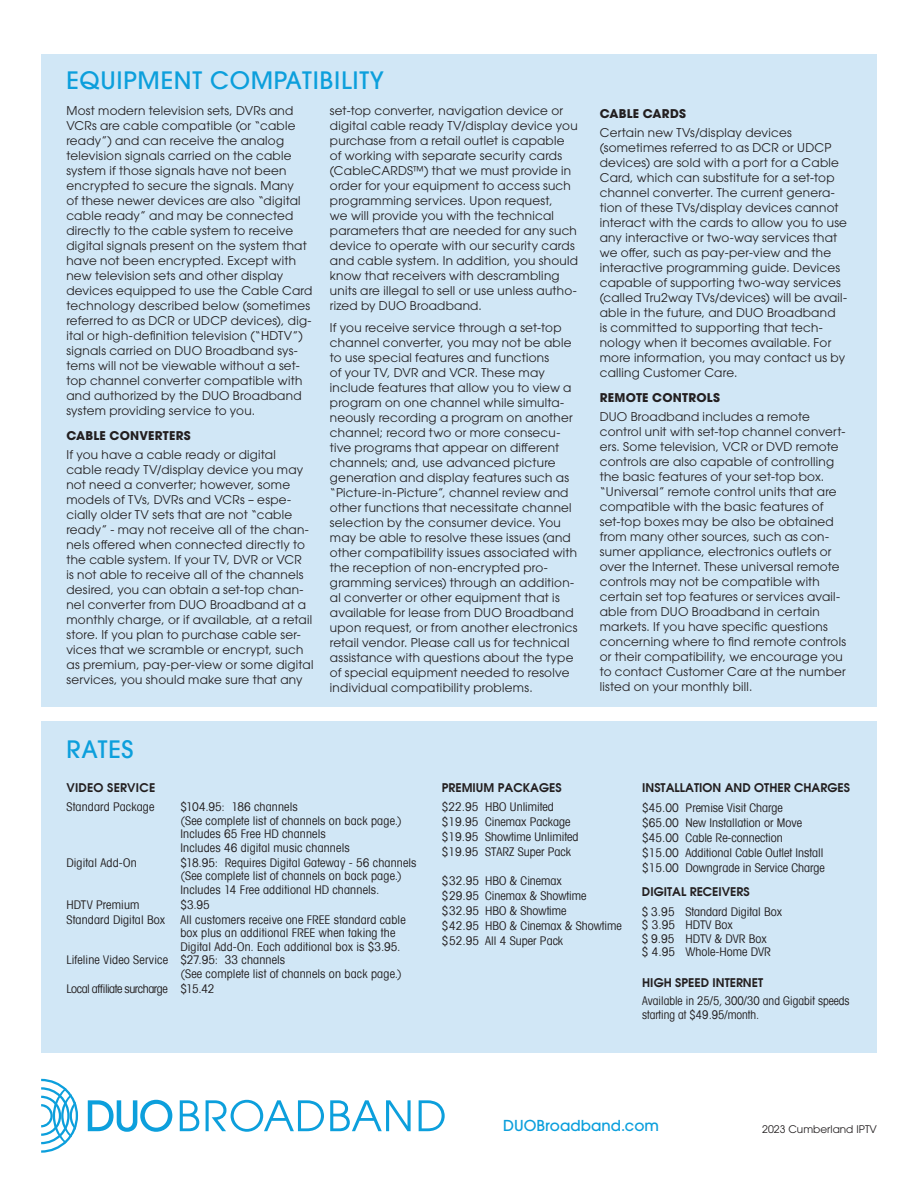
<style>
.page{position:relative;width:918px;height:1188px;background:#fff}
.page>*{position:absolute;margin:0;border:0;box-sizing:border-box;transform-origin:0 0}
.t1{font:500 24px "Avant Garde";letter-spacing:.03em;color:#0c9fdc}
.t2{font:500 15px "ITC Avant Garde Pro";color:#0c9fdc}
.t3{font:12px/15px "ITC Avant Garde Pro";letter-spacing:.02em;color:#231f20}
.rates_listing{font:12px/13.5px "Avant Garde";color:#231f20}
.rates_listing-2{font:600 12px "Avant Garde";color:#231f20}
.rates_listing-3{font:12px/14.4px "Avant Garde";color:#231f20;scale:.95 1}
.t4{font:700 12px "ITC Avant Garde Pro";letter-spacing:.015em;color:#231f20}
.rates_listing-4{font:12px "Avant Garde";letter-spacing:-.035em;color:#231f20}
.rates_listing-5{font:600 12px "Avant Garde";letter-spacing:.02em;color:#231f20}
.t5{font:10.5px "ITC Avant Garde Pro";color:#231f20}
</style>
<div class="page">
<div style="left:41px;top:721px;width:836px;height:332px;background:#d1e7f6"></div>
<div style="left:41px;top:54px;width:836px;height:652px;background:#d1e7f6"></div>
<svg style="left:41px;top:1079px;width:37px;height:74px"></svg>
<svg style="left:88px;top:1100px;width:84px;height:32px"></svg>
<svg style="left:180px;top:1100px;width:19px;height:31px"></svg>
<svg style="left:206px;top:1100px;width:118px;height:32px"></svg>
<svg style="left:330px;top:1100px;width:81px;height:31px"></svg>
<svg style="left:419px;top:1100px;width:26px;height:31px"></svg>
<p class="t1" style="left:66px;top:69px;width:319px">EQUIPMENT COMPATIBILITY</p>
<p class="t3" style="left:66px;top:103px;width:247px">Most modern television sets, DVRs and VCRs are cable compatible (or “cable ready”) and can receive the analog television signals carried on the cable system if those signals have not been encrypted to secure the signals. Many<br>of these newer devices are also “digital cable ready” and may be connected directly to the cable system to receive digital signals present on the system that have not been encrypted. Except with new television sets and other display devices equipped to use the Cable Card technology described below (sometimes referred to as DCR or UDCP devices), dig&shy;ital or high-definition television (“HDTV”) signals carried on DUO Broadband sys&shy;tems will not be viewable without a set&shy;top channel converter compatible with and authorized by the DUO Broadband system providing service to you.</p>
<p class="t4" style="left:66px;top:428px;width:126px">CABLE CONVERTERS</p>
<p class="t3" style="left:66px;top:447px;width:249px">If you have a cable ready or digital cable ready TV/display device you may not need a converter; however, some models of TVs, DVRs and VCRs – espe&shy;cially older TV sets that are not “cable ready” - may not receive all of the chan&shy;nels offered when connected directly to the cable system. If your TV, DVR or VCR<br>is not able to receive all of the channels desired, you can obtain a set-top chan&shy;nel converter from DUO Broadband at a monthly charge, or if available, at a retail store. If you plan to purchase cable ser&shy;vices that we scramble or encrypt, such as premium, pay-per-view or some digital services, you should make sure that any</p>
<p class="t3" style="left:330px;top:103px;width:250px">set-top converter, navigation device or digital cable ready TV/display device you purchase from a retail outlet is capable of working with separate security cards (CableCARDS™) that we must provide in order for your equipment to access such programming services. Upon request,<br>we will provide you with the technical parameters that are needed for any such device to operate with our security cards and cable system. In addition, you should know that receivers with descrambling units are illegal to sell or use unless autho&shy;rized by DUO Broadband.</p>
<p class="t3" style="left:330px;top:320px;width:249px">If you receive service through a set-top channel converter, you may not be able to use special features and functions<br>of your TV, DVR and VCR. These may include features that allow you to view a program on one channel while simulta&shy;neously recording a program on another channel; record two or more consecu&shy;tive programs that appear on different channels; and, use advanced picture generation and display features such as “Picture-in-Picture”, channel review and other functions that necessitate channel selection by the consumer device. You may be able to resolve these issues (and other compatibility issues associated with the reception of non-encrypted pro&shy;gramming services) through an addition&shy;al converter or other equipment that is available for lease from DUO Broadband upon request, or from another electronics retail vendor. Please call us for technical assistance with questions about the type of special equipment needed to resolve individual compatibility problems.</p>
<p class="t1" style="left:66px;top:738px;width:69px">RATES</p>
<p class="t4" style="left:600px;top:106px;width:88px">CABLE CARDS</p>
<p class="t3" style="left:600px;top:125px;width:249px">Certain new TVs/display devices (sometimes referred to as DCR or UDCP devices) are sold with a port for a Cable Card, which can substitute for a set-top channel converter. The current genera&shy;tion of these TVs/display devices cannot interact with the cards to allow you to use any interactive or two-way services that we offer, such as pay-per-view and the interactive programming guide. Devices capable of supporting two-way services (called Tru2way TVs/devices) will be avail&shy;able in the future, and DUO Broadband<br>is committed to supporting that tech&shy;nology when it becomes available. For more information, you may contact us by calling Customer Care.</p>
<p class="t4" style="left:600px;top:389px;width:122px">REMOTE CONTROLS</p>
<p class="t3" style="left:600px;top:409px;width:248px">DUO Broadband includes a remote control unit with set-top channel convert&shy;ers. Some television, VCR or DVD remote controls are also capable of controlling the basic features of your set-top box. “Universal” remote control units that are compatible with the basic features of set-top boxes may be also be obtained from many other sources, such as con&shy;sumer appliance, electronics outlets or over the Internet. These universal remote controls may not be compatible with certain set top features or services avail&shy;able from DUO Broadband in certain markets. If you have specific questions concerning where to find remote controls or their compatibility, we encourage you to contact Customer Care at the number listed on your monthly bill.</p>
<p class="rates_listing-5" style="left:66px;top:782px;width:90px">VIDEO SERVICE</p>
<p class="rates_listing" style="left:66px;top:801px;width:90px">Standard Package</p>
<p class="rates_listing" style="left:180px;top:801px;width:119px">$104.95: 186 channels</p>
<p class="rates_listing" style="left:180px;top:814px;width:223px">(See complete list of channels on back page.)<br>Includes 65 Free HD channels</p>
<p class="rates_listing" style="left:180px;top:841px;width:171px">Includes 46 digital music channels</p>
<p class="rates_listing" style="left:66px;top:856px;width:72px">Digital Add-On</p>
<p class="rates_listing" style="left:180px;top:856px;width:238px">$18.95: Requires Digital Gateway - 56 channels</p>
<p class="rates_listing" style="left:180px;top:870px;width:223px">(See complete list of channels on back page.)<br>Includes 14 Free additional HD channels.</p>
<p class="rates_listing" style="left:66px;top:898px;width:75px">HDTV Premium</p>
<p class="rates_listing" style="left:180px;top:898px;width:31px">$3.95</p>
<p class="rates_listing" style="left:66px;top:913px;width:100px">Standard Digital Box</p>
<p class="rates_listing" style="left:180px;top:913px;width:227px">All customers receive one FREE standard cable box plus an additional FREE when taking the<br>Digital Add-On. Each additional box is $3.95.</p>
<p class="rates_listing" style="left:66px;top:954px;width:220px">Lifeline Video Service $27.95: 33 channels</p>
<p class="rates_listing" style="left:180px;top:967px;width:223px">(See complete list of channels on back page.)</p>
<p class="rates_listing-4" style="left:66px;top:983px;width:150px">Local affiliate surcharge $15.42</p>
<p class="rates_listing-2" style="left:442px;top:782px;width:121px">PREMIUM PACKAGES</p>
<p class="rates_listing" style="left:442px;top:801px;width:114px">$22.95 HBO Unlimited</p>
<p class="rates_listing" style="left:442px;top:816px;width:130px">$19.95 Cinemax Package</p>
<p class="rates_listing" style="left:442px;top:831px;width:138px">$19.95 Showtime Unlimited</p>
<p class="rates_listing" style="left:442px;top:846px;width:131px">$19.95 STARZ Super Pack</p>
<p class="rates_listing" style="left:442px;top:874px;width:122px">$32.95 HBO &amp; Cinemax</p>
<p class="rates_listing" style="left:442px;top:889px;width:146px">$29.95 Cinemax &amp; Showtime</p>
<p class="rates_listing" style="left:442px;top:904px;width:126px">$32.95 HBO &amp; Showtime</p>
<p class="rates_listing" style="left:442px;top:919px;width:182px">$42.95 HBO &amp; Cinemax &amp; Showtime</p>
<p class="rates_listing" style="left:442px;top:934px;width:123px">$52.95 All 4 Super Pack</p>
<p class="rates_listing-2" style="left:642px;top:782px;width:209px">INSTALLATION AND OTHER CHARGES</p>
<p class="rates_listing" style="left:642px;top:801px;width:142px">$45.00 Premise Visit Charge</p>
<p class="rates_listing" style="left:642px;top:816px;width:162px">$65.00 New Installation or Move</p>
<p class="rates_listing" style="left:642px;top:831px;width:142px">$45.00 Cable Re-connection</p>
<p class="rates_listing" style="left:642px;top:846px;width:183px">$15.00 Additional Cable Outlet Install</p>
<p class="rates_listing" style="left:642px;top:861px;width:184px">$15.00 Downgrade in Service Charge</p>
<p class="rates_listing-2" style="left:642px;top:886px;width:109px">DIGITAL RECEIVERS</p>
<p class="rates_listing" style="left:642px;top:905px;width:142px">$ 3.95 Standard Digital Box</p>
<p class="rates_listing" style="left:642px;top:919px;width:92px">$ 3.95 HDTV Box</p>
<p class="rates_listing" style="left:642px;top:932px;width:126px">$ 9.95 HDTV &amp; DVR Box</p>
<p class="rates_listing" style="left:642px;top:946px;width:130px">$ 4.95 Whole-Home DVR</p>
<p class="rates_listing-2" style="left:642px;top:976px;width:122px">HIGH SPEED INTERNET</p>
<p class="rates_listing-3" style="left:642px;top:994px;width:220px">Available in 25/5, 300/30 and Gigabit speeds starting at $49.95/month.</p>
<p class="t2" style="left:503px;top:1116px;width:157px">DUOBroadband.com</p>
<p class="t5" style="left:762px;top:1122px;width:116px">2023 Cumberland IPTV</p>
</div>
